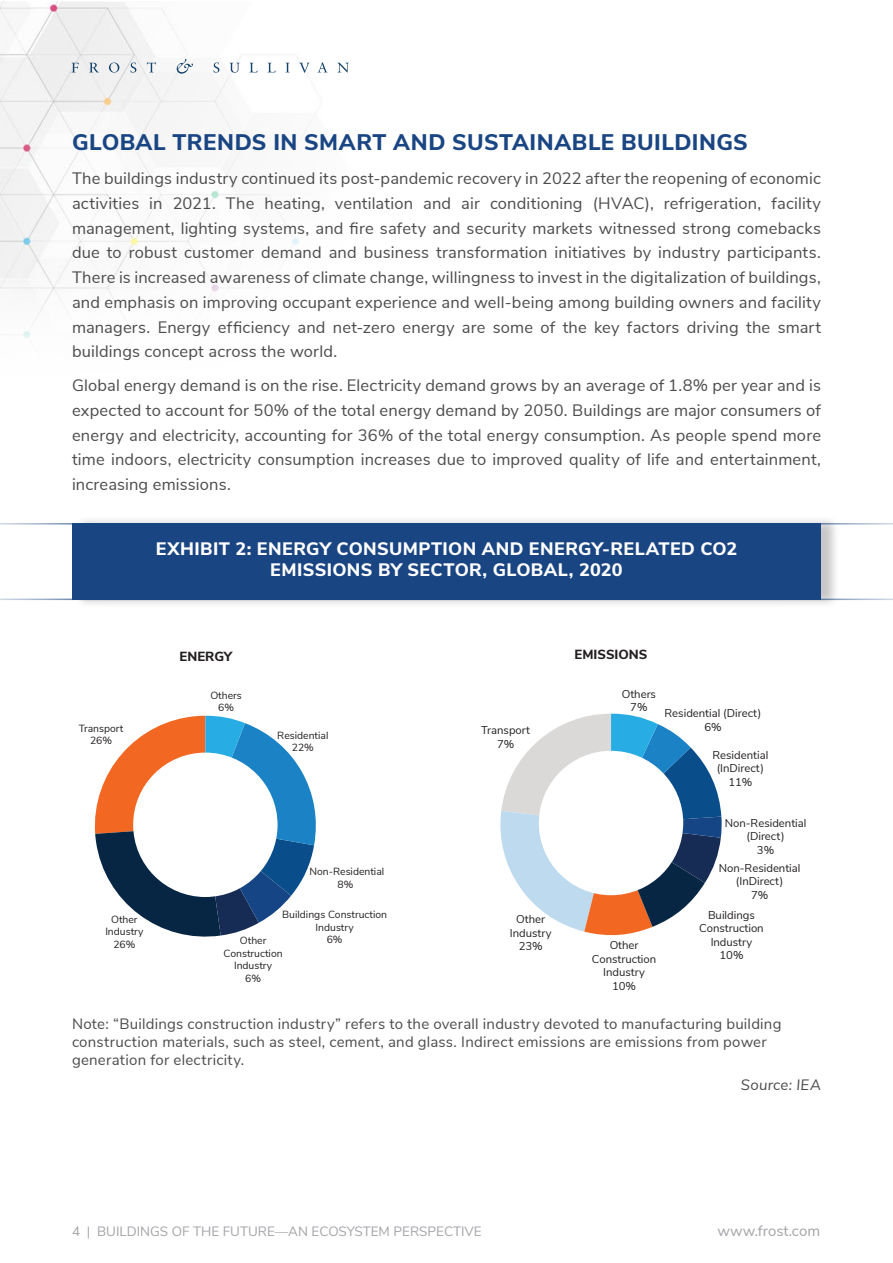
<style>
.page{position:relative;width:893px;height:1263px;background:#fff}
.page>*{position:absolute;margin:0;border:0;box-sizing:border-box;transform-origin:0 0}
.Text_body{font:800 22.5px "Nunito Sans";letter-spacing:.02em;color:#1a4583}
.t1{font:800 18px/21.6px "Nunito Sans";letter-spacing:.02em;color:#fff;text-align:center}
.Text_body-2{font:16.5px/24.8px "Nunito Sans";letter-spacing:.01em;color:#4c4c4d;text-align:justify}
.t2{font:15px/18px "Nunito Sans";letter-spacing:.015em;color:#4b4c4d}
.t3{font:15px "Nunito Sans";color:#a3a4a8}
.t4{font:italic 15px "Nunito Sans";letter-spacing:.02em;color:#4b4c4d}
.t5{font:13.5px "Nunito Sans";color:#a3a4a8}
.t6{font:800 13.2px "Nunito Sans";color:#231f20}
.t7{font:11.25px/13.6px "Nunito Sans";color:#231f20;text-align:center}
.t8{font:10.35px/12.5px "Nunito Sans";color:#231f20;text-align:center}
</style>
<div class="page">
<img style="left:0;top:1px;width:349px;height:337px">
<svg style="left:71px;top:63px;width:8px;height:9px"></svg>
<svg style="left:89px;top:63px;width:10px;height:9px"></svg>
<svg style="left:109px;top:63px;width:10px;height:10px"></svg>
<svg style="left:130px;top:63px;width:6px;height:10px"></svg>
<svg style="left:147px;top:62px;width:9px;height:10px"></svg>
<svg style="left:213px;top:63px;width:6px;height:10px"></svg>
<svg style="left:229px;top:63px;width:11px;height:10px"></svg>
<svg style="left:249px;top:63px;width:9px;height:9px"></svg>
<svg style="left:268px;top:63px;width:8px;height:9px"></svg>
<svg style="left:285px;top:63px;width:5px;height:9px"></svg>
<svg style="left:299px;top:63px;width:11px;height:10px"></svg>
<svg style="left:318px;top:62px;width:10px;height:10px"></svg>
<svg style="left:337px;top:63px;width:12px;height:10px"></svg>
<svg style="left:177px;top:59px;width:16px;height:15px"></svg>
<div style="left:74px;top:515px;width:765px;height:93px;background:#231f20;opacity:.25"></div>
<svg style="left:0;top:523px;width:893px;height:77px;background:#3d6196"></svg>
<svg style="left:94px;top:716px;width:222px;height:221px"></svg>
<div style="left:133px;top:753px;width:145px;height:144px;background:#fff;border-radius:50%"></div>
<svg style="left:500px;top:714px;width:222px;height:222px"></svg>
<div style="left:539px;top:751px;width:144px;height:144px;background:#fff;border-radius:50%"></div>
<p class="Text_body" style="left:72px;top:126px;width:677px">GLOBAL TRENDS IN SMART AND SUSTAINABLE BUILDINGS</p>
<p class="Text_body-2" style="left:72px;top:165px;width:750px">The buildings industry continued its post-pandemic recovery in 2022 after the reopening of economic activities in 2021. The heating, ventilation and air conditioning (HVAC), refrigeration, facility management, lighting systems, and fire safety and security markets witnessed strong comebacks due to robust customer demand and business transformation initiatives by industry participants.<br>There is increased awareness of climate change, willingness to invest in the digitalization of buildings, and emphasis on improving occupant experience and well-being among building owners and facility managers. Energy efficiency and net-zero energy are some of the key factors driving the smart buildings concept across the world.</p>
<p class="Text_body-2" style="left:72px;top:372px;width:750px">Global energy demand is on the rise. Electricity demand grows by an average of 1.8% per year and is expected to account for 50% of the total energy demand by 2050. Buildings are major consumers of energy and electricity, accounting for 36% of the total energy consumption. As people spend more time indoors, electricity consumption increases due to improved quality of life and entertainment, increasing emissions.</p>
<h1 class="t1" style="left:156px;top:536px;width:583px">EXHIBIT 2: ENERGY CONSUMPTION AND ENERGY-RELATED CO2<br>EMISSIONS BY SECTOR, GLOBAL, 2020</h1>
<p class="t8" style="left:79px;top:721px;width:46px">Transport<br>26%</p>
<p class="t6" style="left:180px;top:647px;width:54px">ENERGY</p>
<p class="t8" style="left:210px;top:688px;width:33px">Others<br>6%</p>
<p class="t8" style="left:277px;top:728px;width:53px">Residential<br>22%</p>
<p class="t8" style="left:105px;top:912px;width:40px">Other<br>Industry<br>26%</p>
<p class="t8" style="left:309px;top:865px;width:76px">Non-Residential<br>8%</p>
<p class="t8" style="left:282px;top:908px;width:106px">Buildings Construction<br>Industry</p>
<p class="t8" style="left:240px;top:934px;width:28px">Other</p>
<p class="t8" style="left:327px;top:933px;width:17px">6%</p>
<p class="t8" style="left:224px;top:946px;width:61px">Construction<br>Industry<br>6%</p>
<p class="t7" style="left:481px;top:723px;width:50px">Transport<br>7%</p>
<p class="t7" style="left:510px;top:912px;width:43px">Other<br>Industry<br>23%</p>
<p class="t6" style="left:575px;top:645px;width:74px">EMISSIONS</p>
<p class="t7" style="left:622px;top:686px;width:36px">Others<br>7%</p>
<p class="t7" style="left:592px;top:938px;width:66px">Other<br>Construction<br>Industry<br>10%</p>
<p class="t7" style="left:664px;top:706px;width:98px">Residential (Direct)<br>6%</p>
<p class="t7" style="left:712px;top:747px;width:57px">Residential (InDirect)<br>11%</p>
<p class="t7" style="left:725px;top:815px;width:83px">Non-Residential (Direct)<br>3%</p>
<p class="t7" style="left:719px;top:860px;width:83px">Non-Residential (InDirect)<br>7%</p>
<p class="t7" style="left:699px;top:907px;width:66px">Buildings<br>Construction<br>Industry<br>10%</p>
<h1 class="t2" style="left:72px;top:1013px;width:711px">Note: “Buildings construction industry” refers to the overall industry devoted to manufacturing building construction materials, such as steel, cement, and glass. Indirect emissions are emissions from power generation for electricity.</h1>
<h1 class="t4" style="left:741px;top:1073px;width:82px">Source: IEA</h1>
<p class="t5" style="left:72px;top:1221px;width:411px">4 | BUILDINGS OF THE FUTURE—AN ECOSYSTEM PERSPECTIVE</p>
<p class="t3" style="left:717px;top:1220px;width:104px">www.frost.com</p>
</div>
